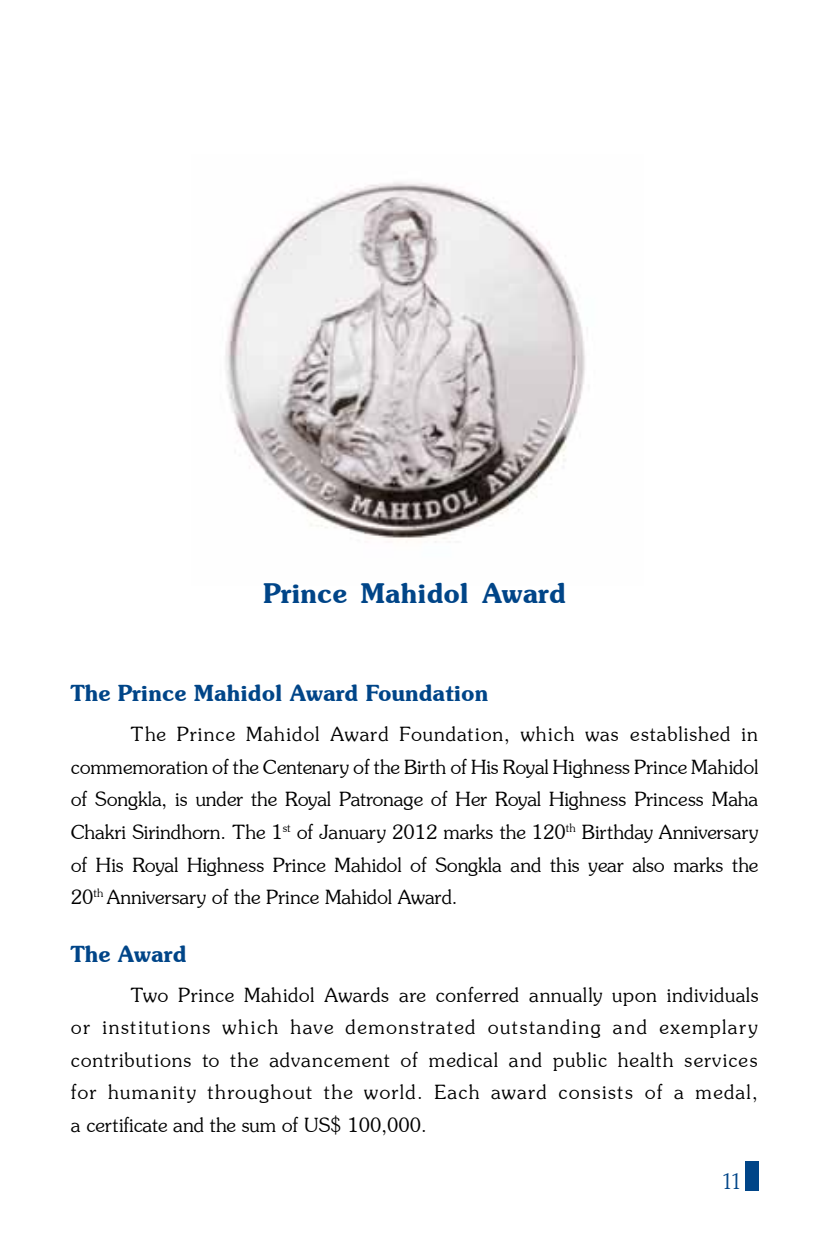
<style>
.page{position:relative;width:815px;height:1255px;background:#fff}
.page>*{position:absolute;margin:0;border:0;box-sizing:border-box;transform-origin:0 0}
.t1{font:35px "UPC Garsia";color:#004588}
.t2{font:600 27.5px "Souvenir IT Cby BT";color:#004588}
.t3{font:600 22.5px "Souvenir IT Cby BT";color:#004588}
.t4{font:21.25px/32.5px "Souvenir";color:#000;text-align:justify}
</style>
<div class="page">
<div style="left:745px;top:1160px;width:13px;height:30px;background:#004588"></div>
<img style="left:225px;top:182px;width:360px;height:361px">
<p class="t2" style="left:263px;top:575px;width:304px">Prince Mahidol Award</p>
<p class="t3" style="left:71px;top:679px;width:419px">The Prince Mahidol Award Foundation</p>
<p class="t4" style="left:71px;top:718px;width:689px;text-indent:60px">The Prince Mahidol Award Foundation, which was established in commemoration of the Centenary of the Birth of His Royal Highness Prince Mahidol of Songkla, is under the Royal Patronage of Her Royal Highness Princess Maha Chakri Sirindhorn. The 1<sup>st</sup> of January 2012 marks the 120<sup>th</sup> Birthday Anniversary of His Royal Highness Prince Mahidol of Songkla and this year also marks the 20<sup>th</sup> Anniversary of the Prince Mahidol Award.</p>
<p class="t3" style="left:71px;top:939px;width:117px">The Award</p>
<p class="t4" style="left:71px;top:978px;width:689px;text-indent:60px">Two Prince Mahidol Awards are conferred annually upon individuals or institutions which have demonstrated outstanding and exemplary contributions to the advancement of medical and public health services for humanity throughout the world. Each award consists of a medal, a certificate and the sum of US$ 100,000.</p>
<p class="t1" style="left:722px;top:1160px;width:20px">11</p>
</div>
